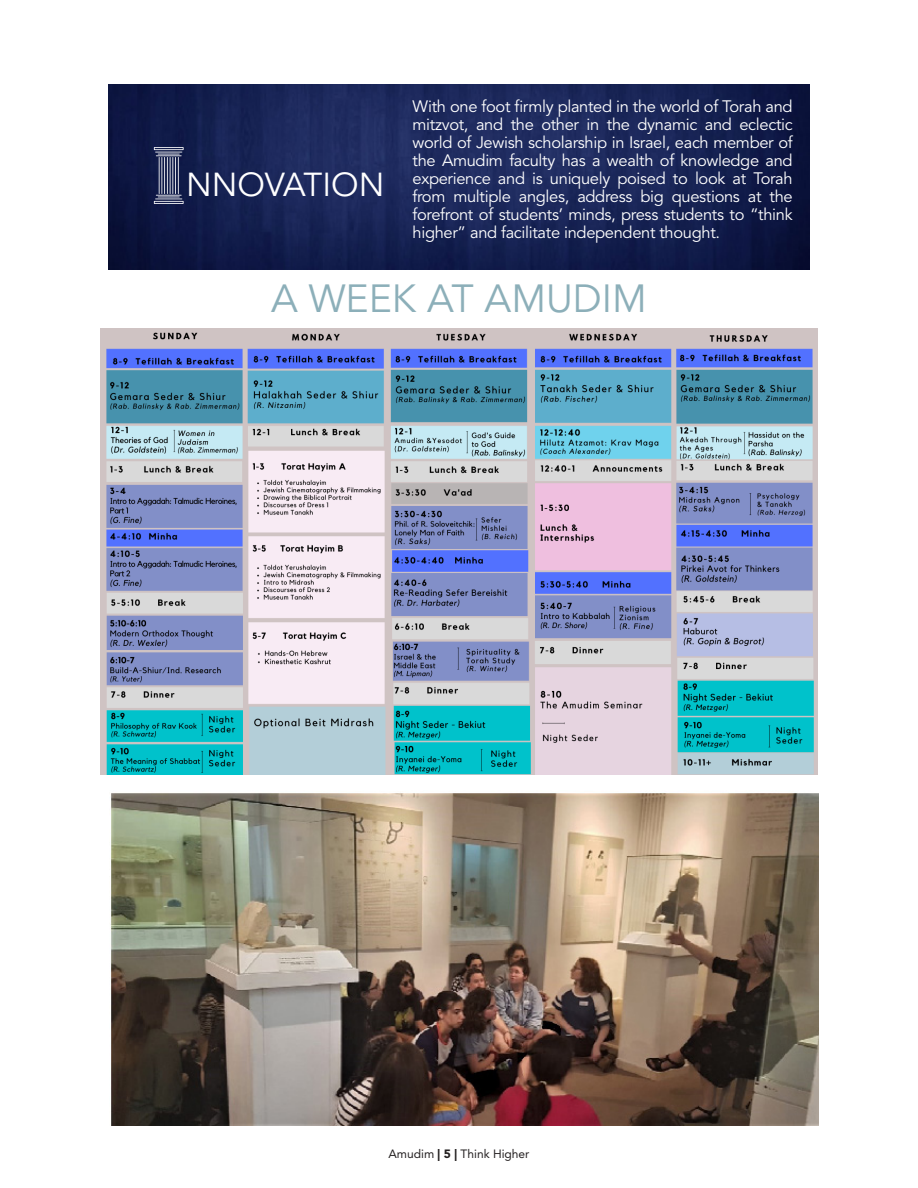
<style>
.page{position:relative;width:918px;height:1188px;background:#fff}
.page>*{position:absolute;margin:0;border:0;box-sizing:border-box;transform-origin:0 0}
.t1{font:39px "Avenir LT Std";color:#8cafb9}
.t2{font:33px "Avenir LT Std";color:#fff}
.t3{font:16.5px/18px "Avenir LT Std";letter-spacing:-.02em;color:#fff;text-align:justify}
.t4{font:12px "Avenir LT Std";color:#231f20}
.s1{font-weight:900}
</style>
<div class="page">
<img style="left:111px;top:793px;width:707px;height:332px">
<img style="left:100px;top:328px;width:718px;height:447px">
<img style="left:108px;top:84px;width:702px;height:186px">
<hr style="left:154px;top:147px;width:30px;height:3px;background:#fff">
<svg style="left:155px;top:148px;width:28px;height:8px"></svg>
<hr style="left:159px;top:157px;width:1px;height:37px;background:#fff">
<hr style="left:161px;top:157px;width:1px;height:37px;background:#fff">
<hr style="left:164px;top:157px;width:1px;height:37px;background:#fff">
<hr style="left:167px;top:157px;width:1px;height:37px;background:#fff">
<hr style="left:170px;top:157px;width:1px;height:37px;background:#fff">
<hr style="left:172px;top:157px;width:1px;height:37px;background:#fff">
<hr style="left:175px;top:157px;width:1px;height:37px;background:#fff">
<hr style="left:178px;top:157px;width:1px;height:37px;background:#fff">
<hr style="left:154px;top:201px;width:30px;height:3px;background:#fff">
<svg style="left:155px;top:195px;width:28px;height:8px"></svg>
<p class="t2" style="left:186px;top:166px;width:200px">NNOVATION</p>
<p class="t3" style="left:413px;top:98px;width:382px">With one foot firmly planted in the world of Torah and mitzvot, and the other in the dynamic and eclectic world of Jewish scholarship in Israel, each member of the Amudim faculty has a wealth of knowledge and experience and is uniquely poised to look at Torah from multiple angles, address big questions at the forefront of students’ minds, press students to “think higher” and facilitate independent thought.</p>
<p class="t1" style="left:271px;top:277px;width:377px">A WEEK AT AMUDIM</p>
<p class="t4" style="left:388px;top:1147px;width:143px">Amudim <span class="s1">| 5 |</span> Think Higher</p>
</div>
